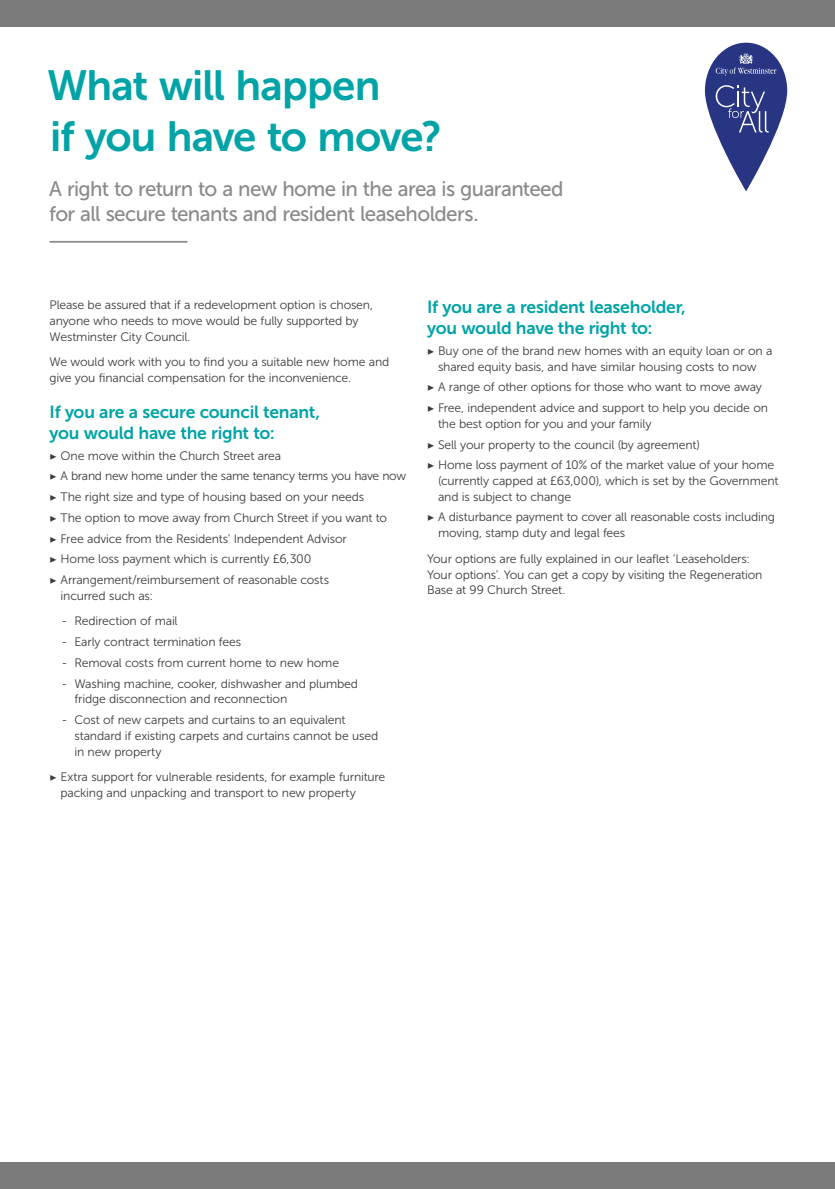
<style>
.page{position:relative;width:835px;height:1189px;background:#fff}
.page>*{position:absolute;margin:0;border:0;box-sizing:border-box;transform-origin:0 0}
.t1{font:42px/50.4px "Museo Sans 700";letter-spacing:-.025em;color:#00a3a6}
.t2{font:21px/25.2px "Museo Sans 500";letter-spacing:-.03em;color:#8b8a8a}
.t3{font:17.5px/21px "Museo Sans 700";letter-spacing:-.015em;color:#00a3a6}
.t4{font:12.25px/15.7px "Museo Sans 300";letter-spacing:-.015em;color:#3c3c3b}
.s1{font-family:"Minion Pro"}
</style>
<div class="page">
<hr style="left:50px;top:241px;width:137px;height:2px;background:#8b8a8a">
<div style="left:0;top:1162px;width:834px;height:27px;background:#7c7b7b"></div>
<div style="left:0;top:0;width:834px;height:26px;background:#7c7b7b"></div>
<svg style="left:704px;top:43px;width:83px;height:148px"></svg>
<h1 class="t1" style="left:47px;top:61px;width:396px">What will happen<br>if you have to move?</h1>
<h2 class="t2" style="left:49px;top:176px;width:516px">A right to return to a new home in the area is guaranteed for all secure tenants and resident leaseholders.</h2>
<p class="t4" style="left:50px;top:297px;width:325px">Please be assured that if a redevelopment option is chosen, anyone who needs to move would be fully supported by<br>Westminster City Council.</p>
<p class="t4" style="left:50px;top:354px;width:341px">We would work with you to find you a suitable new home and give you financial compensation for the inconvenience.</p>
<h3 class="t3" style="left:50px;top:401px;width:272px">If you are a secure council tenant, you would have the right to:</h3>
<p class="t4" style="left:50px;top:445px;width:358px;line-height:20.7px"><span class="s1">▶</span> One move within the Church Street area<br><span class="s1">▶</span> A brand new home under the same tenancy terms you have now <span class="s1">▶</span> The right size and type of housing based on your needs<br><span class="s1">▶</span> The option to move away from Church Street if you want to<br><span class="s1">▶</span> Free advice from the Residents’ Independent Advisor<br><span class="s1">▶</span> Home loss payment which is currently £6,300<br><span class="s1">▶</span> Arrangement/reimbursement of reasonable costs</p>
<p class="t4" style="left:61px;top:588px;width:94px">incurred such as:</p>
<p class="t4" style="left:62px;top:613px;width:118px">- Redirection of mail</p>
<p class="t4" style="left:62px;top:634px;width:181px">- Early contract termination fees</p>
<p class="t4" style="left:62px;top:655px;width:279px">- Removal costs from current home to new home</p>
<p class="t4" style="left:74px;top:675px;width:285px;text-indent:-13px">- Washing machine, cooker, dishwasher and plumbed fridge disconnection and reconnection</p>
<p class="t4" style="left:74px;top:712px;width:305px;text-indent:-13px">- Cost of new carpets and curtains to an equivalent standard if existing carpets and curtains cannot be used in new property</p>
<p class="t4" style="left:61px;top:769px;width:326px;text-indent:-11px"><span class="s1">▶</span> Extra support for vulnerable residents, for example furniture packing and unpacking and transport to new property</p>
<h3 class="t3" style="left:427px;top:296px;width:260px">If you are a resident leaseholder, you would have the right to:</h3>
<p class="t4" style="left:427px;top:343px;width:347px;text-align:center"><span class="s1">▶</span> Buy one of the brand new homes with an equity loan or on a shared equity basis, and have similar housing costs to now</p>
<p class="t4" style="left:427px;top:377px;width:342px;line-height:20.7px"><span class="s1">▶</span> A range of other options for those who want to move away <span class="s1">▶</span> Free, independent advice and support to help you decide on</p>
<p class="t4" style="left:427px;top:413px;width:348px;line-height:20.7px;text-indent:11px">the best option for you and your family<br><span class="s1">▶</span> Sell your property to the council (by agreement)<br><span class="s1">▶</span> Home loss payment of 10% of the market value of your home</p>
<p class="t4" style="left:438px;top:473px;width:342px">(currently capped at £63,000), which is set by the Government and is subject to change</p>
<p class="t4" style="left:438px;top:509px;width:338px;text-indent:-11px"><span class="s1">▶</span> A disturbance payment to cover all reasonable costs including moving, stamp duty and legal fees</p>
<p class="t4" style="left:427px;top:551px;width:337px">Your options are fully explained in our leaflet ‘Leaseholders:<br>Your options’. You can get a copy by visiting the Regeneration<br>Base at 99 Church Street.</p>
</div>
